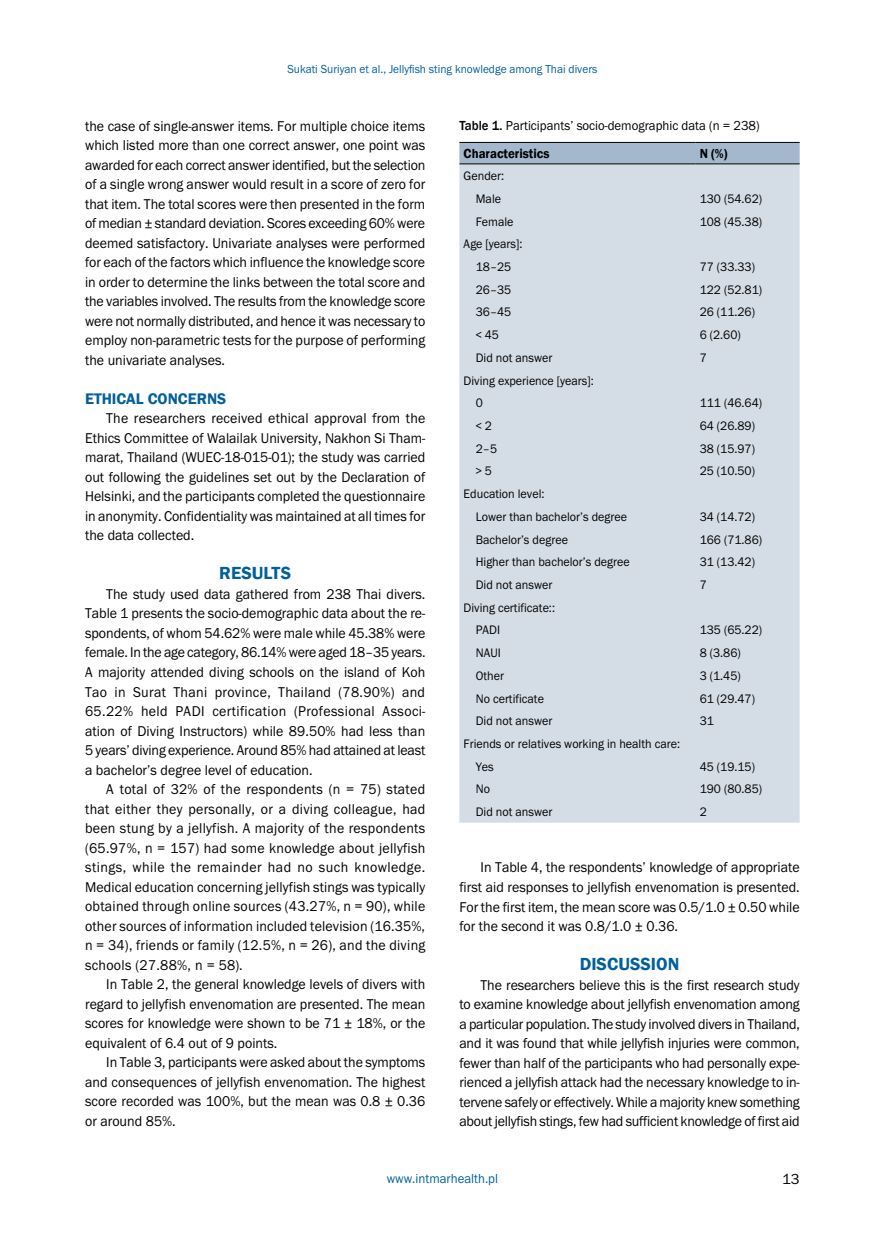
<style>
.page{position:relative;width:872px;height:1234px;background:#fff}
.page>*{position:absolute;margin:0;border:0;box-sizing:border-box;transform-origin:0 0}
.t1{font:600 18px "Franklin Gothic";color:#00609c}
.t2{font:600 15.75px "Franklin Gothic";color:#00609c}
.t3{font:15px "Franklin Got Itc TEE";color:#000}
.t4{font:14.7px/19.5px "Franklin Got Itc TEE";color:#000;text-align:justify;scale:.95 1}
.t5{font:13.5px "Franklin Got Itc TEE";color:#000;scale:.95 1}
.t6{font:13.5px "Franklin Got Itc TEE";color:#00609c;scale:.95 1}
.t7{font:600 13.5px "Franklin Gothic";color:#000;scale:.95 1}
.t8{font:12.75px/22.6px "Franklin Got Itc TEE";color:#000;scale:.95 1}
.t9{font:12px "Franklin Got Itc TEE";color:#00609c;scale:.95 1}
.s1{font-family:"Franklin Gothic"}
.s2{font-family:"Franklin Gothic";font-weight:500}
</style>
<div class="page">
<div style="left:459px;top:143px;width:340px;height:20px;background:#a4b8cd"></div>
<div style="left:459px;top:164px;width:340px;height:658px;background:#d4dce5"></div>
<hr style="left:459px;top:142px;width:236px;height:1px;background:#000">
<hr style="left:695px;top:142px;width:104px;height:1px;background:#000">
<hr style="left:459px;top:163px;width:236px;height:1px;background:#000">
<hr style="left:695px;top:163px;width:104px;height:1px;background:#000">
<p class="t9" style="left:287px;top:62px;width:328px">Sukati Suriyan et al., Jelly<span class="s1">fi</span>sh sting knowledge among Thai divers</p>
<p class="t4" style="left:85px;top:116px;width:360px">the case of single-answer items. For multiple choice items which listed more than one correct answer, one point was awarded for each correct answer identified, but the selection of a single wrong answer would result in a score of zero for that item. The total scores were then presented in the form of median ± standard deviation. Scores exceeding 60% were deemed satisfactory. Univariate analyses were performed for each of the factors which influence the knowledge score in order to determine the links between the total score and the variables involved. The results from the knowledge score were not normally distributed, and hence it was necessary to employ non-parametric tests for the purpose of performing the univariate analyses.</p>
<p class="t2" style="left:85px;top:389px;width:19px">ETHICALCONCERNS</p>
<p class="t4" style="left:85px;top:409px;width:360px;text-indent:21px">The researchers received ethical approval from the Ethics Committee of Walailak University, Nakhon Si Tham&shy;marat, Thailand (WUEC-18-015-01); the study was carried out following the guidelines set out by the Declaration of Helsinki, and the participants completed the questionnaire in anonymity. Confidentiality was maintained at all times for the data collected.</p>
<p class="t1" style="left:219px;top:562px;width:73px">RESULTS</p>
<p class="t4" style="left:85px;top:584px;width:360px;text-indent:21px">The study used data gathered from 238 Thai divers.<br>Table 1 presents the socio-demographic data about the re&shy;spondents, of whom 54.62% were male while 45.38% were female. In the age category, 86.14% were aged 18–35 years.<br>A majority attended diving schools on the island of Koh Tao in Surat Thani province, Thailand (78.90%) and 65.22% held PADI certification (Professional Associ&shy;ation of Diving Instructors) while 89.50% had less than 5 years’ diving experience. Around 85% had attained at least a bachelor’s degree level of education.</p>
<p class="t4" style="left:85px;top:779px;width:360px;text-indent:21px">A total of 32% of the respondents (n = 75) stated that either they personally, or a diving colleague, had been stung by a jellyfish. A majority of the respondents (65.97%, n = 157) had some knowledge about jellyfish stings, while the remainder had no such knowledge.<br>Medical education concerning jellyfish stings was typically obtained through online sources (43.27%, n = 90), while other sources of information included television (16.35%, n = 34), friends or family (12.5%, n = 26), and the diving schools (27.88%, n = 58).</p>
<p class="t4" style="left:85px;top:974px;width:360px;text-indent:21px">In Table 2, the general knowledge levels of divers with regard to jellyfish envenomation are presented. The mean scores for knowledge were shown to be 71 ± 18%, or the equivalent of 6.4 out of 9 points.</p>
<p class="t4" style="left:85px;top:1052px;width:360px;text-indent:21px">In Table 3, participants were asked about the symptoms and consequences of jellyfish envenomation. The highest score recorded was 100%, but the mean was 0.8 ± 0.36 or around 85%.</p>
<p class="t5" style="left:459px;top:118px;width:317px"><span class="s2">Table 1.</span> Participants’ socio-demographic data (n = 238)</p>
<p class="t7" style="left:463px;top:145px;width:92px">CHARACTERISTICS</p>
<p class="t7" style="left:699px;top:145px;width:31px">N (%)</p>
<p class="t8" style="left:463px;top:165px;width:44px;text-align:right">Gender:<br>Male</p>
<p class="t8" style="left:699px;top:187px;width:67px">130 (54.62)</p>
<p class="t8" style="left:476px;top:210px;width:41px">Female</p>
<p class="t8" style="left:699px;top:210px;width:67px">108 (45.38)</p>
<p class="t8" style="left:463px;top:233px;width:63px;text-align:center">Age [years]:<br>18–25</p>
<p class="t8" style="left:699px;top:255px;width:60px">77 (33.33)</p>
<p class="t8" style="left:476px;top:278px;width:39px">26–35</p>
<p class="t8" style="left:699px;top:278px;width:67px">122 (52.81)</p>
<p class="t8" style="left:476px;top:301px;width:39px">36–45</p>
<p class="t8" style="left:699px;top:301px;width:60px">26 (11.26)</p>
<p class="t8" style="left:476px;top:324px;width:26px">&lt; 45</p>
<p class="t8" style="left:699px;top:324px;width:45px">6 (2.60)</p>
<p class="t8" style="left:476px;top:346px;width:82px">Did not answer</p>
<p class="t8" style="left:699px;top:346px;width:9px">7</p>
<p class="t8" style="left:476px;top:369px;width:126px;text-indent:-12px">Diving experience [years]:<br>0</p>
<p class="t8" style="left:699px;top:392px;width:67px">111 (46.64)</p>
<p class="t8" style="left:476px;top:414px;width:19px">&lt; 2</p>
<p class="t8" style="left:699px;top:414px;width:60px">64 (26.89)</p>
<p class="t8" style="left:476px;top:437px;width:24px">2–5</p>
<p class="t8" style="left:699px;top:437px;width:60px">38 (15.97)</p>
<p class="t8" style="left:476px;top:460px;width:19px">&gt; 5</p>
<p class="t8" style="left:699px;top:460px;width:60px">25 (10.50)</p>
<p class="t8" style="left:476px;top:482px;width:161px;text-indent:-12px">Education level:<br>Lower than bachelor’s degree</p>
<p class="t8" style="left:699px;top:505px;width:60px">34 (14.72)</p>
<p class="t8" style="left:476px;top:528px;width:99px">Bachelor’s degree</p>
<p class="t8" style="left:699px;top:528px;width:67px">166 (71.86)</p>
<p class="t8" style="left:476px;top:551px;width:164px">Higher than bachelor’s degree</p>
<p class="t8" style="left:699px;top:551px;width:60px">31 (13.42)</p>
<p class="t8" style="left:476px;top:573px;width:82px">Did not answer</p>
<p class="t8" style="left:699px;top:573px;width:9px">7</p>
<p class="t8" style="left:476px;top:596px;width:85px;text-indent:-12px">Diving certificate::<br>PADI</p>
<p class="t8" style="left:699px;top:619px;width:67px">135 (65.22)</p>
<p class="t8" style="left:476px;top:641px;width:28px">NAUI</p>
<p class="t8" style="left:699px;top:641px;width:45px">8 (3.86)</p>
<p class="t8" style="left:476px;top:664px;width:31px">Other</p>
<p class="t8" style="left:699px;top:664px;width:45px">3 (1.45)</p>
<p class="t8" style="left:476px;top:687px;width:73px">No certificate</p>
<p class="t8" style="left:699px;top:687px;width:60px">61 (29.47)</p>
<p class="t8" style="left:476px;top:709px;width:82px">Did not answer</p>
<p class="t8" style="left:699px;top:709px;width:16px">31</p>
<p class="t8" style="left:476px;top:732px;width:217px;text-indent:-12px">Friends or relatives working in health care:<br>Yes</p>
<p class="t8" style="left:699px;top:755px;width:60px">45 (19.15)</p>
<p class="t8" style="left:476px;top:777px;width:16px">No</p>
<p class="t8" style="left:699px;top:777px;width:67px">190 (80.85)</p>
<p class="t8" style="left:476px;top:800px;width:82px">Did not answer</p>
<p class="t8" style="left:699px;top:800px;width:9px">2</p>
<p class="t4" style="left:459px;top:857px;width:360px;text-indent:21px">In Table 4, the respondents’ knowledge of appropriate first aid responses to jellyfish envenomation is presented.<br>For the first item, the mean score was 0.5/1.0 ± 0.50 while for the second it was 0.8/1.0 ± 0.36.</p>
<p class="t1" style="left:580px;top:952px;width:101px">DISCUSSION</p>
<p class="t4" style="left:459px;top:974px;width:360px;text-indent:21px">The researchers believe this is the first research study to examine knowledge about jellyfish envenomation among a particular population. The study involved divers in Thailand, and it was found that while jellyfish injuries were common, fewer than half of the participants who had personally expe&shy;rienced a jellyfish attack had the necessary knowledge to in&shy;tervene safely or effectively. While a majority knew something about jellyfish stings, few had sufficient knowledge of first aid</p>
<p class="t6" style="left:387px;top:1170px;width:119px">www.intmarhealth.pl</p>
<p class="t3" style="left:782px;top:1170px;width:19px">13</p>
</div>
